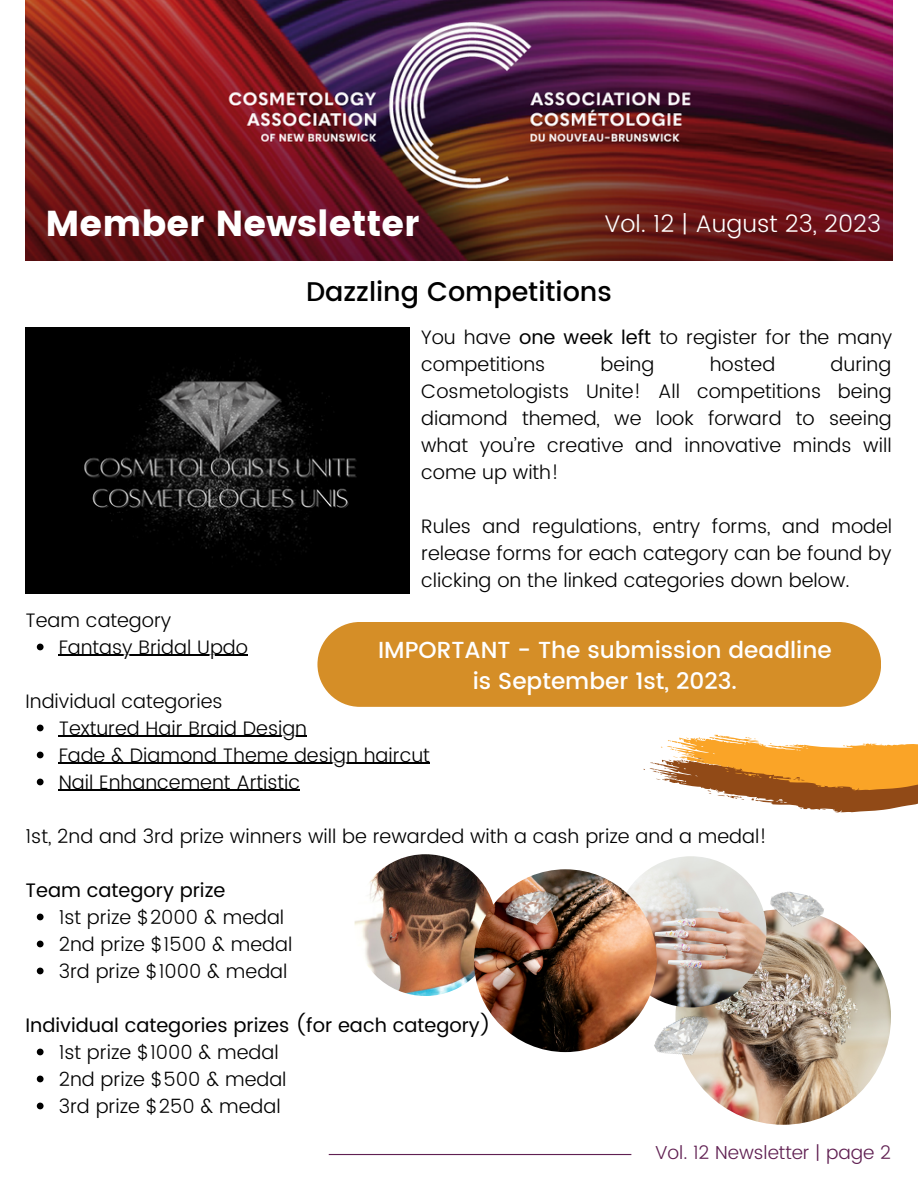
<style>
.page{position:relative;width:918px;height:1188px;background:#fff}
.page>*{position:absolute;margin:0;border:0;box-sizing:border-box;transform-origin:0 0}
.t1{font:36px "Poppins";color:#fff}
.t2{font:500 27px "Poppins";color:#000}
.t3{font:300 24px "Poppins";color:#fff}
.t4{font:500 23.25px/31.5px "Poppins";color:#fff;text-align:center}
.t5{font:300 19.5px/27px "Poppins";color:#000;text-align:justify}
.t6{font:19.5px "Poppins";color:#000}
.t7{font:300 18.75px "Poppins";color:#602052}
.s1{font-weight:400}
</style>
<div class="page">
<hr style="left:329px;top:1154px;width:302px;height:1px;background:#602052">
<img style="left:26px;top:0;width:867px;height:260px">
<svg style="left:37px;top:644px;width:7px;height:6px"></svg>
<hr style="left:59px;top:655px;width:189px;height:1px;background:#000">
<svg style="left:37px;top:725px;width:7px;height:6px"></svg>
<hr style="left:59px;top:736px;width:248px;height:1px;background:#000">
<svg style="left:37px;top:752px;width:7px;height:6px"></svg>
<hr style="left:59px;top:763px;width:371px;height:1px;background:#000">
<svg style="left:37px;top:779px;width:7px;height:6px"></svg>
<hr style="left:59px;top:790px;width:241px;height:1px;background:#000">
<svg style="left:37px;top:914px;width:7px;height:6px"></svg>
<svg style="left:37px;top:941px;width:7px;height:6px"></svg>
<svg style="left:37px;top:968px;width:7px;height:6px"></svg>
<svg style="left:37px;top:1049px;width:7px;height:6px"></svg>
<svg style="left:37px;top:1076px;width:7px;height:6px"></svg>
<svg style="left:37px;top:1103px;width:7px;height:6px"></svg>
<img style="left:26px;top:327px;width:383px;height:267px">
<img style="left:355px;top:854px;width:141px;height:142px;border-radius:50%">
<img style="left:675px;top:909px;width:216px;height:216px;border-radius:50%">
<img style="left:615px;top:856px;width:152px;height:151px;border-radius:50%">
<img style="left:474px;top:869px;width:183px;height:183px;border-radius:50%">
<img style="left:766px;top:891px;width:60px;height:41px">
<img style="left:503px;top:886px;width:60px;height:45px">
<img style="left:654px;top:1007px;width:65px;height:62px">
<svg style="left:643px;top:679px;width:275px;height:134px"></svg>
<div style="left:317px;top:622px;width:564px;height:85px;background:#d58e27;border-radius:42px"></div>
<p class="t1" style="left:46px;top:202px;width:375px">Member Newsletter</p>
<p class="t3" style="left:605px;top:209px;width:278px">Vol. 12 | August 23, 2023</p>
<p class="t2" style="left:306px;top:275px;width:307px">Dazzling Competitions</p>
<p class="t5" style="left:26px;top:607px;width:147px">Team category</p>
<p class="t5" style="left:59px;top:634px;width:191px">Fantasy Bridal Updo</p>
<p class="t5" style="left:26px;top:688px;width:199px">Individual categories</p>
<p class="t5" style="left:421px;top:324px;width:473px">You have <span class="s1">one week left</span> to register for the many competitions</p>
<p class="t5" style="left:421px;top:351px;width:472px;text-indent:409px">during Cosmetologists Unite! All competitions being diamond themed, we look forward to seeing what you’re creative and innovative minds will come up with!</p>
<p class="t5" style="left:421px;top:513px;width:473px">Rules and regulations, entry forms, and model release forms for each category can be found by clicking on the linked categories down below.</p>
<p class="t5" style="left:601px;top:351px;width:55px">being</p>
<p class="t5" style="left:710px;top:351px;width:67px">hosted</p>
<p class="t4" style="left:378px;top:634px;width:455px">IMPORTANT - The submission deadline is September 1st, 2023.</p>
<p class="t5" style="left:59px;top:715px;width:250px">Textured Hair Braid Design</p>
<p class="t5" style="left:59px;top:742px;width:373px">Fade &amp; Diamond Theme design haircut</p>
<p class="t5" style="left:59px;top:769px;width:243px">Nail Enhancement Artistic</p>
<p class="t5" style="left:26px;top:823px;width:743px">1st, 2nd and 3rd prize winners will be rewarded with a cash prize and a medal!</p>
<p class="t6" style="left:26px;top:879px;width:201px">Team category prize</p>
<p class="t5" style="left:59px;top:904px;width:227px">1st prize $2000 &amp; medal</p>
<p class="t5" style="left:59px;top:931px;width:235px">2nd prize $1500 &amp; medal</p>
<p class="t5" style="left:59px;top:958px;width:230px">3rd prize $1000 &amp; medal</p>
<p class="t6" style="left:26px;top:1014px;width:467px">Individual categories prizes (for each category)</p>
<p class="t5" style="left:59px;top:1039px;width:222px">1st prize $1000 &amp; medal</p>
<p class="t5" style="left:59px;top:1066px;width:229px">2nd prize $500 &amp; medal</p>
<p class="t5" style="left:59px;top:1093px;width:223px">3rd prize $250 &amp; medal</p>
<p class="t7" style="left:655px;top:1142px;width:237px">Vol. 12 Newsletter | page 2</p>
</div>
